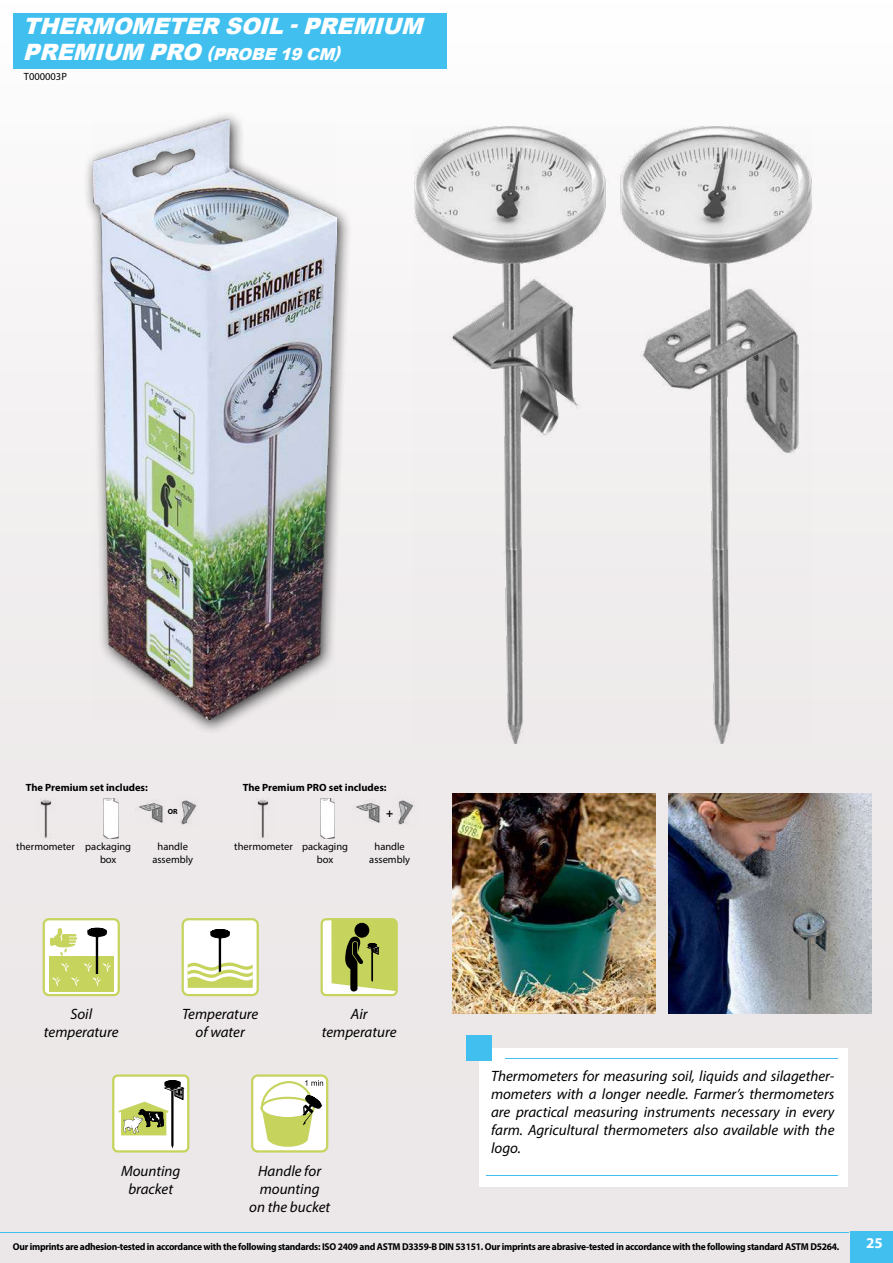
<style>
.page{position:relative;width:893px;height:1263px;background:#fff}
.page>*{position:absolute;margin:0;border:0;box-sizing:border-box;transform-origin:0 0}
.t1{font:italic 900 22.5px "Arial";color:#fff}
.t2{font:italic 900 16.5px "Arial";color:#fff}
.t3{font:italic 15px/18px "Myriad Pro";color:#000;text-align:center}
.t4{font:700 15px "Myriad Pro";color:#fff}
.t5{font:700 12px "Myriad Pro";color:#000}
.t6{font:10.5px/12.6px "Myriad Pro";color:#000;text-align:center}
.t7{font:700 10.5px "Myriad Pro";color:#000}
.t8{font:700 10.05px "Myriad Pro";letter-spacing:-.025em;color:#000;scale:.95 1}
.t9{font:700 7.5px "Myriad Pro";color:#000}
.s1{font-size:22.5px}
</style>
<div class="page">
<div style="left:0;top:0;width:893px;height:1263px;background:linear-gradient(to bottom,#fbfafb,#e7e2e3)"></div>
<div style="left:851px;top:1232px;width:42px;height:31px;background:#41c0f0"></div>
<hr style="left:0;top:1232px;width:849px;height:1px;background:#41c0f0">
<div style="left:13px;top:13px;width:433px;height:55px;background:#41c0f0"></div>
<img style="left:414px;top:126px;width:399px;height:617px">
<div style="left:83px;top:110px;width:269px;height:626px;background:#000;opacity:.83"></div>
<img style="left:94px;top:120px;width:242px;height:600px">
<div style="left:479px;top:1048px;width:368px;height:139px;background:#fff"></div>
<div style="left:466px;top:1036px;width:25px;height:25px;background:#41c0f0"></div>
<hr style="left:505px;top:1058px;width:333px;height:1px;background:#41c0f0">
<hr style="left:486px;top:1175px;width:352px;height:1px;background:#41c0f0">
<div style="left:44px;top:919px;width:75px;height:76px;background:#fff;border-radius:5px"></div>
<div style="left:43px;top:918px;width:77px;height:78px;border:2px solid #c6d35d;border-radius:5px"></div>
<div style="left:49px;top:957px;width:65px;height:35px;background:#c6d35d"></div>
<svg style="left:49px;top:928px;width:65px;height:58px"></svg>
<div style="left:183px;top:919px;width:75px;height:76px;background:#fff;border-radius:6px"></div>
<div style="left:182px;top:918px;width:77px;height:78px;border:2px solid #c6d35d;border-radius:6px"></div>
<div style="left:219px;top:937px;width:2px;height:46px;border:1px solid #000"></div>
<svg style="left:210px;top:929px;width:20px;height:10px"></svg>
<svg style="left:188px;top:961px;width:65px;height:27px"></svg>
<div style="left:322px;top:919px;width:75px;height:76px;background:#fff;border-radius:4px"></div>
<div style="left:321px;top:918px;width:77px;height:78px;border:2px solid #c6d35d;border-radius:4px"></div>
<svg style="left:331px;top:919px;width:66px;height:74px;background:#a8b259"></svg>
<div style="left:113px;top:1075px;width:75px;height:76px;background:#fff;border-radius:4px"></div>
<div style="left:112px;top:1074px;width:77px;height:78px;border:2px solid #c6d35d;border-radius:4px"></div>
<svg style="left:118px;top:1080px;width:66px;height:69px"></svg>
<div style="left:252px;top:1075px;width:75px;height:76px;background:#fff;border-radius:6px"></div>
<div style="left:251px;top:1074px;width:77px;height:78px;border:2px solid #c6d35d;border-radius:6px"></div>
<svg style="left:260px;top:1080px;width:63px;height:70px"></svg>
<img style="left:35px;top:798px;width:22px;height:40px">
<img style="left:252px;top:798px;width:21px;height:40px">
<img style="left:104px;top:798px;width:14px;height:40px">
<img style="left:320px;top:798px;width:15px;height:40px">
<img style="left:135px;top:799px;width:32px;height:26px">
<img style="left:352px;top:799px;width:32px;height:26px">
<img style="left:175px;top:796px;width:26px;height:33px">
<img style="left:392px;top:796px;width:25px;height:33px">
<img style="left:452px;top:794px;width:203px;height:219px">
<img style="left:669px;top:794px;width:203px;height:219px">
<h1 class="t1" style="left:23px;top:10px;width:409px">THERMOMETER SOIL-PREMIUM</h1>
<p class="t2" style="left:23px;top:42px;width:325px"><span class="s1">PREMIUM PRO</span> (PROBE19CM)</p>
<p class="t6" style="left:24px;top:71px;width:45px">T000003P</p>
<p class="t7" style="left:26px;top:780px;width:124px">The Premium set includes:</p>
<p class="t7" style="left:243px;top:780px;width:145px">The Premium PRO set includes:</p>
<p class="t9" style="left:168px;top:806px;width:11px">OR</p>
<p class="t5" style="left:386px;top:805px;width:9px">+</p>
<p class="t6" style="left:85px;top:840px;width:47px">packaging box</p>
<p class="t6" style="left:302px;top:840px;width:47px">packaging box</p>
<p class="t6" style="left:152px;top:840px;width:42px">handle assembly</p>
<p class="t6" style="left:369px;top:840px;width:42px">handle assembly</p>
<p class="t6" style="left:16px;top:840px;width:60px">thermometer</p>
<p class="t6" style="left:234px;top:840px;width:60px">thermometer</p>
<p class="t3" style="left:44px;top:1004px;width:76px">Soil temperature</p>
<p class="t3" style="left:182px;top:1004px;width:78px">Temperature of water</p>
<p class="t3" style="left:322px;top:1004px;width:76px">Air temperature</p>
<p class="t3" style="left:121px;top:1162px;width:61px">Mounting bracket</p>
<p class="t3" style="left:249px;top:1162px;width:83px">Handle for mounting<br>on the bucket</p>
<p class="t3" style="left:491px;top:1067px;width:345px;text-align:justify">Thermometers for measuring soil, liquids and silagether&shy;mometers with a longer needle. Farmer’s thermometers are practical measuring instruments necessary in every farm. Agricultural thermometers also available with the logo.</p>
<p class="t8" style="left:13px;top:1240px;width:872px">Our imprints are adhesion-tested in accordance with the following standards: ISO 2409 and ASTM D3359-B DIN 53151. Our imprints are abrasive-tested in accordance with the following standard ASTM D5264.</p>
<p class="t4" style="left:866px;top:1233px;width:18px">25</p>
</div>
